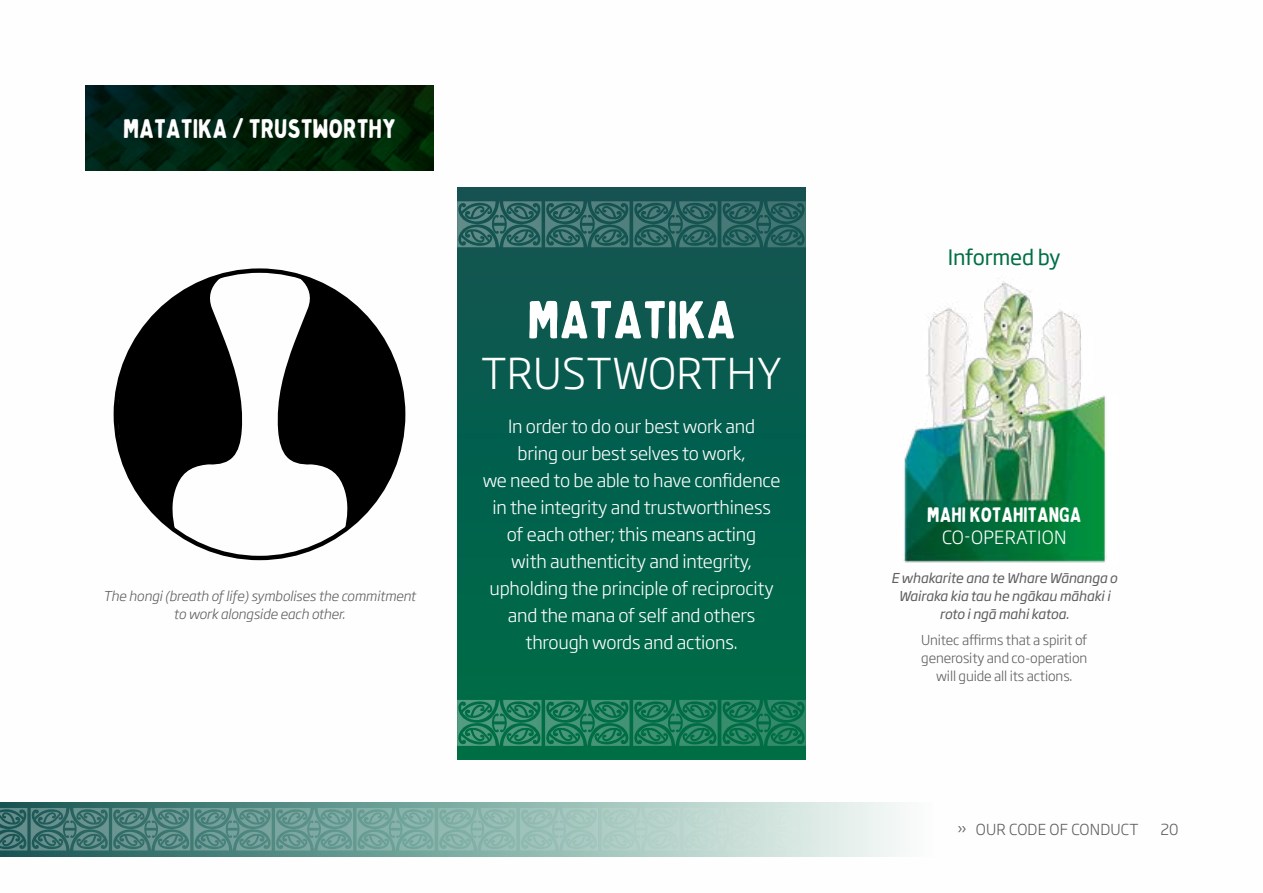
<style>
.page{position:relative;width:1263px;height:893px;background:#fff}
.page>*{position:absolute;margin:0;border:0;box-sizing:border-box;transform-origin:0 0}
.t1{font:700 54px "Bobby J";letter-spacing:-.025em;color:#fff}
.t2{font:300 42px "Soho Gothic Pro";letter-spacing:.005em;color:#fff}
.t3{font:700 27px "Bobby J";letter-spacing:-.025em;color:#fff}
.t4{font:700 21px "Bobby J";letter-spacing:-.025em;color:#fff}
.t5{font:21px "Soho Gothic Pro";letter-spacing:-.01em;color:#006f44}
.t6{font:300 18px/27px "Soho Gothic Pro";letter-spacing:-.01em;color:#fff;text-align:center}
.t7{font:300 18px "Soho Gothic Pro";letter-spacing:.015em;color:#fff}
.t8{font:300 15px "Soho Gothic Pro";letter-spacing:.015em;color:#5f5e5e}
.t9{font:italic 13.5px/18px "Soho Gothic Pro";letter-spacing:-.01em;color:#5f5e5e;text-align:center}
.t10{font:300 13.5px/18px "Soho Gothic Pro";letter-spacing:-.01em;color:#5f5e5e;text-align:center}
.t11{font:italic 300 13.5px/18px "Soho Gothic Pro";letter-spacing:-.01em;color:#5f5e5e;text-align:center}
</style>
<div class="page">
<img style="left:0;top:170px;width:1107px;height:687px">
<svg style="left:85px;top:85px;width:349px;height:85px;background:#00200c"></svg>
<div style="left:457px;top:188px;width:349px;height:571px;background:linear-gradient(to right,#05604c,#05604c)"></div>
<svg style="left:455px;top:201px;width:352px;height:46px;background:#346a68"></svg>
<svg style="left:455px;top:700px;width:352px;height:46px;background:#23805e"></svg>
<svg style="left:276px;top:273px;width:129px;height:258px"></svg>
<svg style="left:115px;top:273px;width:129px;height:258px"></svg>
<h3 class="t3" style="left:123px;top:114px;width:275px">MATATIKA / TRUSTWORTHY</h3>
<p class="t11" style="left:103px;top:586px;width:314px">The hongi (breath of life) symbolises the commitment to work alongside each other.</p>
<h1 class="t1" style="left:527px;top:292px;width:211px">MATATIKA</h1>
<h2 class="t2" style="left:481px;top:341px;width:302px">TRUSTWORTHY</h2>
<p class="t6" style="left:483px;top:412px;width:299px">In order to do our best work and<br>bring our best selves to work,<br>we need to be able to have confidence in the integrity and trustworthiness of each other; this means acting<br>with authenticity and integrity, upholding the principle of reciprocity and the mana of self and others through words and actions.</p>
<p class="t5" style="left:948px;top:241px;width:114px">Informed by</p>
<p class="t4" style="left:927px;top:504px;width:156px">MAHI KOTAHITANGA</p>
<p class="t7" style="left:942px;top:523px;width:126px">CO-OPERATION</p>
<p class="t9" style="left:891px;top:568px;width:228px">E whakarite ana te Whare Wānanga o<br>Wairaka kia tau he ngākau māhaki i roto i ngā mahi katoa.</p>
<p class="t10" style="left:921px;top:630px;width:168px">Unitec affirms that a spirit of generosity and co-operation will guide all its actions.</p>
<p class="t8" style="left:957px;top:818px;width:183px">» OUR CODE OF CONDUCT</p>
<p class="t8" style="left:1160px;top:818px;width:20px">20</p>
</div>
